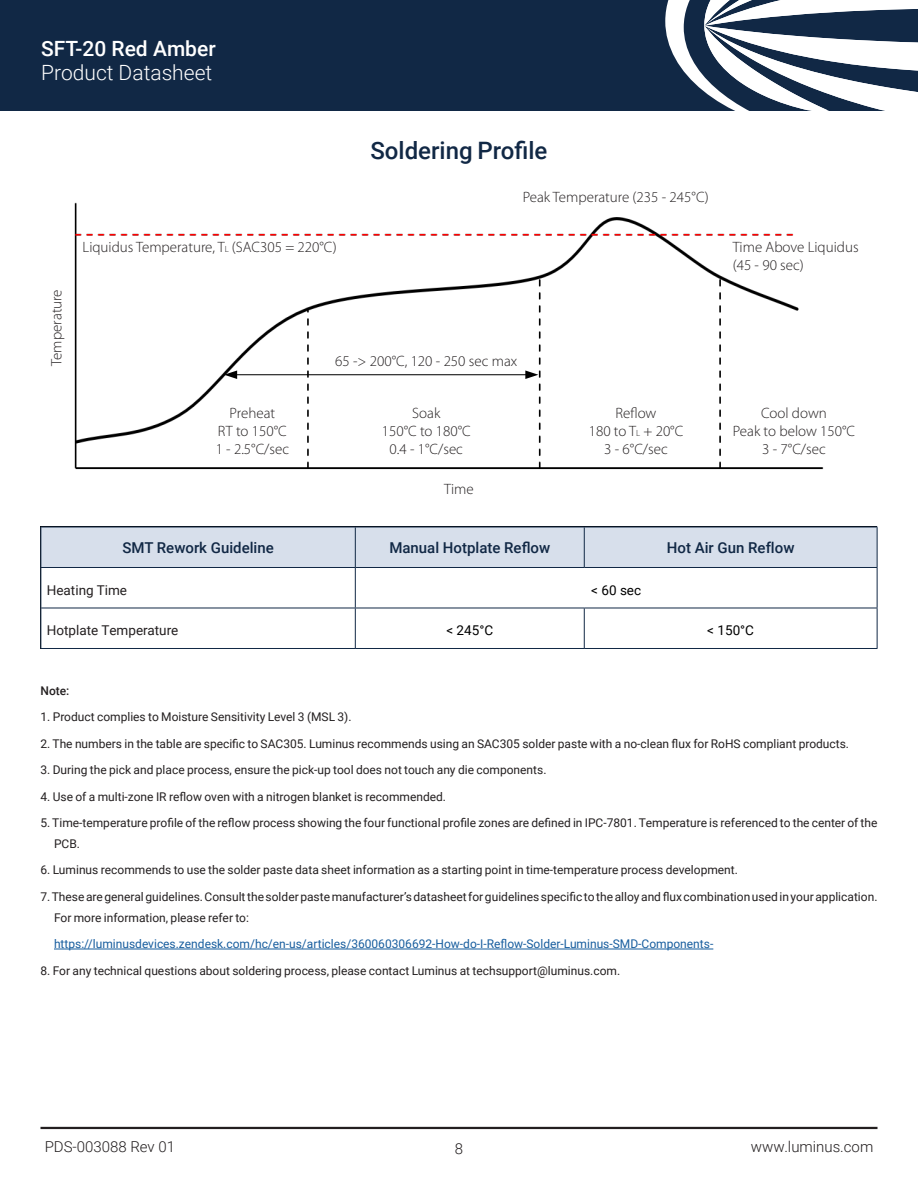
<style>
.page{position:relative;width:918px;height:1188px;background:#fff}
.page>*{position:absolute;margin:0;border:0;box-sizing:border-box;transform-origin:0 0}
.DS_Basic_Headline{font:500 24px "Roboto";color:#112845}
.t1{font:300 21px "Roboto";color:#fff}
.t2{font:500 21px "Roboto";color:#fff}
.t3{font:300 15px "Myriad Pro";color:#231f20}
.DS_ChartHeadline3_in{font:500 15px "Roboto";color:#112845}
.DS_Bottom_Folio{font:300 15px "Roboto";color:#231f20}
.DS_Folio_Pg{font:300 15px "Roboto";color:#231f20}
.t4{font:13.5px "Roboto";color:#231f20}
.DS_Chart_BodyText{font:13.5px "Roboto";color:#000}
.t5{font:12px/21px "Roboto";color:#231f20}
.t6{font:12px "Roboto";color:#175d9e}
.t7{font:500 12px "Roboto";color:#231f20}
.s1{font-size:9px}
</style>
<div class="page">
<div style="left:0;top:0;width:918px;height:110px;background:#112845"></div>
<svg style="left:665px;top:0;width:253px;height:110px"></svg>
<hr style="left:40px;top:1127px;width:838px;height:2px;background:#231f20">
<div style="left:41px;top:528px;width:836px;height:39px;background:#d7dfeb"></div>
<svg style="left:41px;top:568px;width:836px;height:80px"></svg>
<hr style="left:40px;top:568px;width:1px;height:40px;background:#112845">
<hr style="left:355px;top:568px;width:1px;height:40px;background:#112845">
<hr style="left:877px;top:568px;width:1px;height:40px;background:#112845">
<hr style="left:40px;top:608px;width:1px;height:40px;background:#112845">
<hr style="left:40px;top:608px;width:315px;height:1px;background:#112845">
<hr style="left:355px;top:608px;width:229px;height:1px;background:#112845">
<hr style="left:355px;top:608px;width:1px;height:40px;background:#112845">
<hr style="left:584px;top:608px;width:1px;height:40px;background:#112845">
<hr style="left:877px;top:608px;width:1px;height:40px;background:#112845">
<hr style="left:584px;top:608px;width:293px;height:1px;background:#112845">
<hr style="left:40px;top:648px;width:315px;height:1px;background:#112845">
<hr style="left:355px;top:648px;width:229px;height:1px;background:#112845">
<hr style="left:584px;top:648px;width:293px;height:1px;background:#112845">
<hr style="left:40px;top:527px;width:315px;height:1px;background:#112845">
<hr style="left:40px;top:527px;width:1px;height:40px;background:#112845">
<hr style="left:40px;top:567px;width:315px;height:1px;background:#112845">
<hr style="left:355px;top:527px;width:229px;height:1px;background:#112845">
<hr style="left:355px;top:527px;width:1px;height:40px;background:#112845">
<hr style="left:584px;top:527px;width:293px;height:1px;background:#112845">
<hr style="left:584px;top:527px;width:1px;height:40px;background:#112845">
<hr style="left:877px;top:527px;width:1px;height:40px;background:#112845">
<hr style="left:355px;top:567px;width:229px;height:1px;background:#112845">
<hr style="left:584px;top:567px;width:293px;height:1px;background:#112845">
<hr style="left:54px;top:949px;width:659px;height:1px;background:#175d9e">
<img style="left:74px;top:202px;width:750px;height:268px">
<hr style="left:236px;top:374px;width:291px;height:1px;background:#000">
<svg style="left:525px;top:370px;width:13px;height:9px"></svg>
<svg style="left:224px;top:370px;width:13px;height:9px"></svg>
<p class="t2" style="left:41px;top:34px;width:176px">SFT-20 Red Amber</p>
<p class="t1" style="left:41px;top:58px;width:173px">Product Datasheet</p>
<p class="t3" style="left:83px;top:238px;width:256px">Liquidus Temperature, T<span class="s1">L</span> (SAC305 = 220°C)</p>
<p class="DS_Basic_Headline" style="left:370px;top:133px;width:178px">Soldering Profile</p>
<p class="t3" style="left:523px;top:188px;width:188px">Peak Temperature (235 - 245°C)</p>
<p class="t3" style="left:48px;top:366px;width:78px;rotate:-90deg">Temperature</p>
<p class="t3" style="left:230px;top:404px;width:47px">Preheat</p>
<p class="t3" style="left:218px;top:422px;width:70px">RT to 150°C</p>
<p class="t3" style="left:216px;top:440px;width:75px">1 - 2.5°C/sec</p>
<p class="t3" style="left:335px;top:352px;width:184px">65 -&gt; 200°C, 120 - 250 sec max</p>
<p class="t3" style="left:412px;top:404px;width:30px">Soak</p>
<p class="t3" style="left:382px;top:422px;width:90px">150°C to 180°C</p>
<p class="t3" style="left:390px;top:440px;width:75px">0.4 - 1°C/sec</p>
<p class="t3" style="left:444px;top:480px;width:31px">Time</p>
<p class="t3" style="left:616px;top:404px;width:42px">Reflow</p>
<p class="t3" style="left:589px;top:422px;width:96px">180 to T<span class="s1">L</span> + 20°C</p>
<p class="t3" style="left:604px;top:440px;width:65px">3 - 6°C/sec</p>
<p class="t3" style="left:733px;top:238px;width:127px">Time Above Liquidus</p>
<p class="t3" style="left:733px;top:256px;width:73px">(45 - 90 sec)</p>
<p class="t3" style="left:761px;top:404px;width:67px">Cool down</p>
<p class="t3" style="left:733px;top:422px;width:124px">Peak to below 150°C</p>
<p class="t3" style="left:762px;top:440px;width:65px">3 - 7°C/sec</p>
<p class="DS_ChartHeadline3_in" style="left:122px;top:537px;width:153px">SMT Rework Guideline</p>
<p class="DS_ChartHeadline3_in" style="left:389px;top:537px;width:162px">Manual Hotplate Reflow</p>
<p class="DS_ChartHeadline3_in" style="left:667px;top:537px;width:129px">Hot Air Gun Reflow</p>
<p class="t4" style="left:47px;top:581px;width:82px">Heating Time</p>
<p class="DS_Chart_BodyText" style="left:591px;top:581px;width:51px">&lt; 60 sec</p>
<p class="t4" style="left:47px;top:621px;width:133px">Hotplate Temperature</p>
<p class="DS_Chart_BodyText" style="left:446px;top:621px;width:48px">&lt; 245°C</p>
<p class="DS_Chart_BodyText" style="left:707px;top:621px;width:48px">&lt; 150°C</p>
<p class="t7" style="left:40px;top:682px;width:30px">Note:</p>
<p class="t5" style="left:40px;top:706px;width:313px">1. Product complies to Moisture Sensitivity Level 3 (MSL 3).</p>
<p class="t5" style="left:40px;top:733px;width:810px">2. The numbers in the table are specific to SAC305. Luminus recommends using an SAC305 solder paste with a no-clean flux for RoHS compliant products.</p>
<p class="t5" style="left:40px;top:759px;width:508px">3. During the pick and place process, ensure the pick-up tool does not touch any die components.</p>
<p class="t5" style="left:40px;top:785px;width:407px">4. Use of a multi-zone IR reflow oven with a nitrogen blanket is recommended.</p>
<p class="t5" style="left:54px;top:812px;width:825px;text-indent:-14px">5. Time-temperature profile of the reflow process showing the four functional profile zones are defined in IPC-7801. Temperature is referenced to the center of the<br>PCB.</p>
<p class="t5" style="left:40px;top:859px;width:699px">6. Luminus recommends to use the solder paste data sheet information as a starting point in time-temperature process development.</p>
<p class="t5" style="left:54px;top:886px;width:825px;text-indent:-14px">7. These are general guidelines. Consult the solder paste manufacturer’s datasheet for guidelines specific to the alloy and flux combination used in your application.<br>For more information, please refer to:</p>
<p class="t6" style="left:54px;top:935px;width:661px">https://luminusdevices.zendesk.com/hc/en-us/articles/360060306692-How-do-I-Reflow-Solder-Luminus-SMD-Components-</p>
<p class="t5" style="left:40px;top:959px;width:581px">8. For any technical questions about soldering process, please contact Luminus at techsupport@luminus.com.</p>
<p class="DS_Bottom_Folio" style="left:45px;top:1137px;width:132px">PDS-003088 Rev 01</p>
<p class="DS_Bottom_Folio" style="left:751px;top:1137px;width:124px">www.luminus.com</p>
<p class="DS_Folio_Pg" style="left:455px;top:1139px;width:10px">8</p>
</div>
